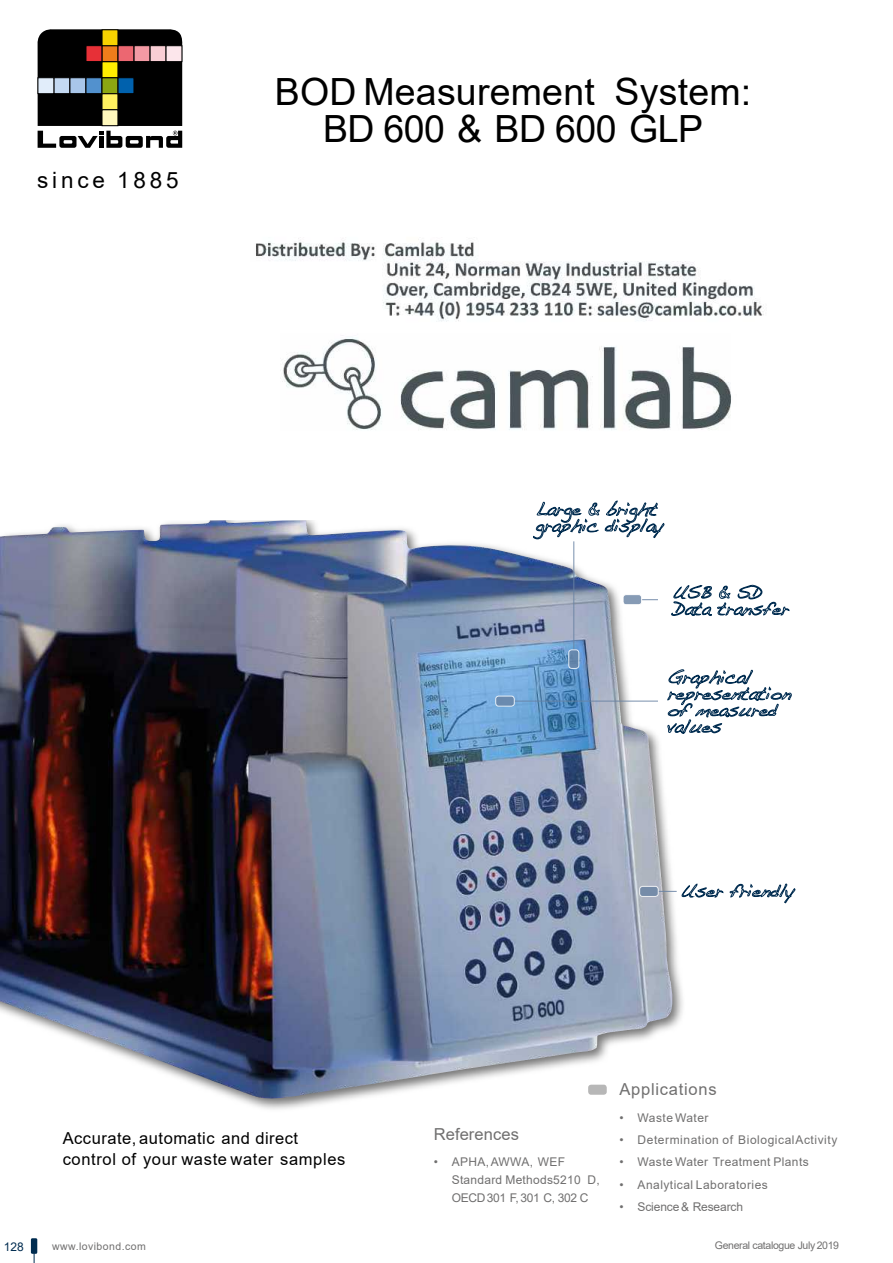
<style>
.page{position:relative;width:893px;height:1263px;background:#fff}
.page>*{position:absolute;margin:0;border:0;box-sizing:border-box;transform-origin:0 0}
.t1{font:37.5px/37.5px "Arial";letter-spacing:.005em;color:#000;text-align:center}
.t2{font:22.5px "Arial";letter-spacing:.17em;color:#000}
.t3{font:16.5px/21px "Arial";letter-spacing:.04em;color:#000}
.t4{font:16.5px "Arial";letter-spacing:.045em;color:#706f6f}
.t5{font:16.5px "Arial";letter-spacing:.005em;color:#706f6f}
.t6{font:12px/18px "Arial";letter-spacing:.035em;color:#706f6f}
.t7{font:12px "Arial";letter-spacing:-.01em;color:#706f6f}
.t8{font:12px "Arial";color:#002c50}
.t9{font:10.5px "Arial";letter-spacing:-.03em;color:#706f6f}
.t10{font:10.5px "Arial";letter-spacing:.045em;color:#706f6f}
</style>
<div class="page">
<img style="left:0;top:520px;width:672px;height:578px">
<div style="left:588px;top:1085px;width:19px;height:10px;background:#b7b7b7;border-radius:3px"></div>
<svg style="left:671px;top:585px;width:118px;height:31px"></svg>
<svg style="left:642px;top:599px;width:16px;height:1px"></svg>
<div style="left:623px;top:594px;width:19px;height:11px;background:#869bb5;border:1px solid #fff;border-radius:3px"></div>
<hr style="left:573px;top:541px;width:1px;height:109px;background:#6882a3">
<div style="left:568px;top:649px;width:11px;height:20px;background:#6586ac;border:1px solid #fff;border-radius:3px"></div>
<div style="left:639px;top:886px;width:20px;height:11px;background:#768ca9;border:1px solid #fff;border-radius:3px"></div>
<hr style="left:514px;top:700px;width:144px;height:2px;background:#6882a3">
<div style="left:495px;top:696px;width:20px;height:10px;background:#6b8baf;border:1px solid #fff;border-radius:3px"></div>
<svg style="left:658px;top:884px;width:65px;height:13px"></svg>
<svg style="left:730px;top:884px;width:65px;height:19px"></svg>
<svg style="left:533px;top:501px;width:131px;height:38px"></svg>
<svg style="left:667px;top:669px;width:125px;height:65px"></svg>
<div style="left:31px;top:1238px;width:6px;height:16px;background:#002c50;border-radius:2px"></div>
<img style="left:256px;top:238px;width:508px;height:192px">
<svg style="left:37px;top:29px;width:146px;height:119px"></svg>
<h2 class="t2" style="left:37px;top:172px;width:143px">since 1885</h2>
<h1 class="t1" style="left:275px;top:76px;width:478px">BOD Measurement System:<br>BD 600 &amp; BD 600 GLP</h1>
<h3 class="t3" style="left:63px;top:1129px;width:284px">Accurate, automatic and direct control of your waste water samples</h3>
<h3 class="t5" style="left:434px;top:1127px;width:87px">References</h3>
<p class="t6" style="left:452px;top:1154px;width:149px;text-indent:-18px">• APHA,AWWA, WEF<br>Standard Methods5210 D,<br>OECD301 F, 301 C, 302 C</p>
<h3 class="t4" style="left:620px;top:1083px;width:99px">Applications</h3>
<p class="t6" style="left:620px;top:1110px;width:90px">• Waste Water</p>
<p class="t6" style="left:620px;top:1132px;width:219px">• Determination of BiologicalActivity</p>
<p class="t6" style="left:620px;top:1154px;width:191px">• Waste Water Treatment Plants</p>
<p class="t6" style="left:620px;top:1176px;width:150px">• Analytical Laboratories</p>
<p class="t7" style="left:620px;top:1202px;width:125px">• Science &amp; Research</p>
<p class="t8" style="left:4px;top:1242px;width:22px">128</p>
<p class="t10" style="left:52px;top:1243px;width:95px">www.lovibond.com</p>
<p class="t9" style="left:715px;top:1242px;width:126px">General catalogue July 2019</p>
</div>
